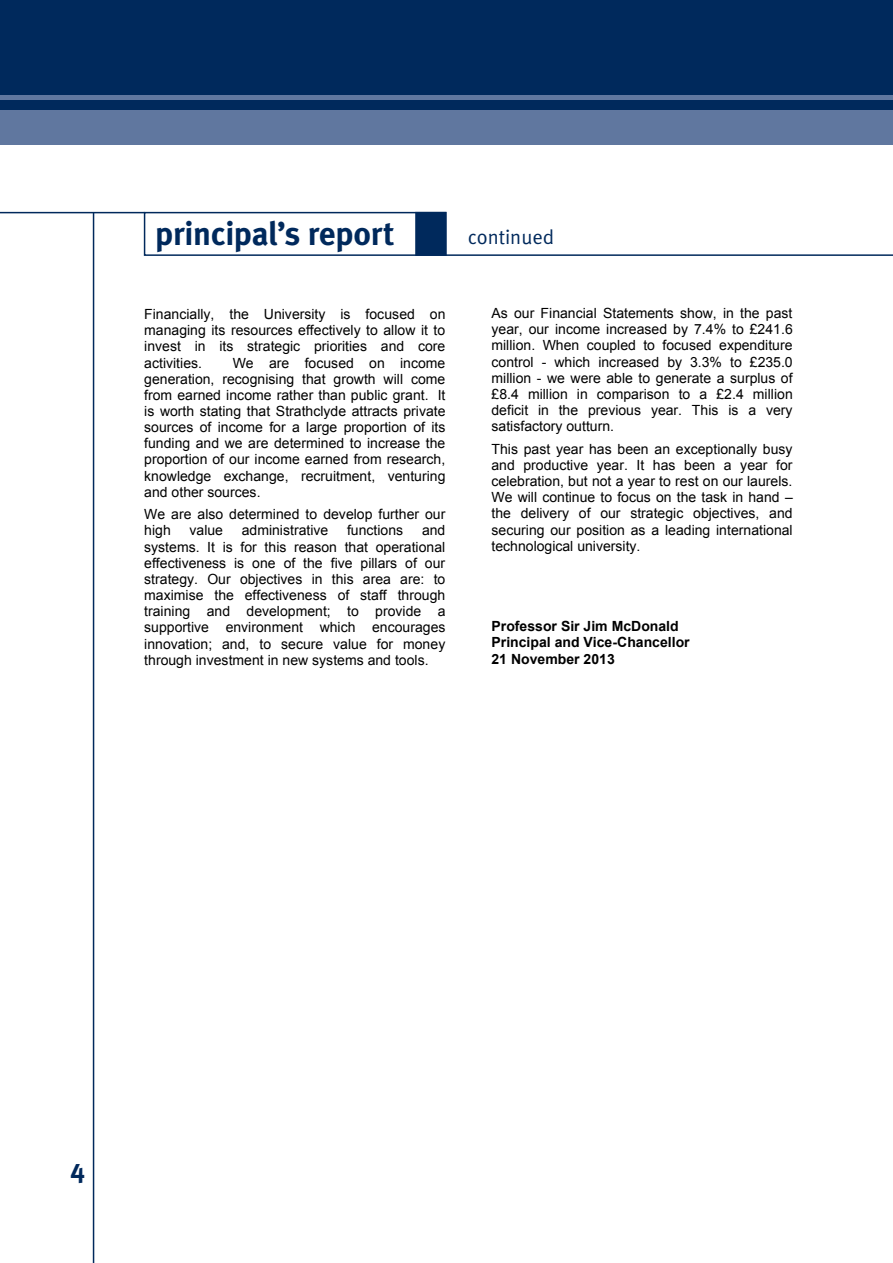
<style>
.page{position:relative;width:893px;height:1263px;background:#fff}
.page>*{position:absolute;margin:0;border:0;box-sizing:border-box;transform-origin:0 0}
.t1{font:700 33px "Meta";letter-spacing:-.01em;color:#00295c}
.t2{font:700 27px "Meta";color:#00295c}
.t3{font:20.25px "Meta Normal";color:#00295c}
.t4{font:13.95px/16.2px "Arial";color:#000;text-align:justify}
.t5{font:700 13.95px/16.2px "Arial";color:#000}
.s1{font-style:inherit}
</style>
<div class="page">
<div style="left:0;top:0;width:893px;height:111px;background:#00295c"></div>
<div style="left:0;top:111px;width:893px;height:34px;background:#60779f"></div>
<hr style="left:93px;top:213px;width:1px;height:1050px;background:#00295c">
<div style="left:144px;top:212px;width:302px;height:44px;border:2px solid #00295c"></div>
<hr style="left:0;top:212px;width:145px;height:1px;background:#00295c">
<div style="left:415px;top:212px;width:31px;height:44px;background:#00295c;border:2px solid #00295c"></div>
<hr style="left:440px;top:254px;width:453px;height:2px;background:#00295c">
<hr style="left:0;top:96px;width:893px;height:4px;background:#60779f">
<h1 class="t1" style="left:155px;top:213px;width:241px">principal’s report</h1>
<h3 class="t3" style="left:468px;top:225px;width:88px">continued</h3>
<p class="t4" style="left:144px;top:306px;width:303px">Financially, the University is focused on managing its resources effectively to allow it to invest in its strategic priorities and core activities.</p>
<p class="t4" style="left:144px;top:355px;width:303px;text-indent:88px">We are focused on income generation, recognising that growth will come from earned income rather than public grant. It is worth stating that Strathclyde attracts private sources of income for a large proportion of its funding and we are determined to increase the proportion of our income earned from research, knowledge exchange, recruitment, venturing and other sources.</p>
<p class="t4" style="left:144px;top:506px;width:303px">We are also determined to develop further our high</p>
<p class="t4" style="left:190px;top:523px;width:35px">value</p>
<p class="t4" style="left:242px;top:523px;width:88px">administrative</p>
<p class="t4" style="left:347px;top:523px;width:58px">functions</p>
<p class="t4" style="left:144px;top:523px;width:303px;text-indent:278px">and systems. It is for this reason that operational effectiveness is one of the five pillars of our strategy. Our objectives in this area are: to maximise the effectiveness of staff through training and development; to provide a supportive environment which encourages innovation; and, to secure value for money through investment in new systems and tools.</p>
<p class="t4" style="left:491px;top:305px;width:303px">As our Financial Statements show, in the past year, our income increased by 7.4% to £241.6 million. When coupled to focused expenditure control - which increased by 3.3% to £235.0 million - we were able to generate a surplus of £8.4 million in comparison to a £2.4 million deficit in the previous year. This is a very satisfactory outturn.</p>
<p class="t4" style="left:491px;top:441px;width:303px">This past year has been an exceptionally busy and productive year. It has been a year for celebration, but not a year to rest on our laurels.<br>We will continue to focus on the task in hand <span class="s1">– </span>the delivery of our strategic objectives, and securing our position as a leading international technological university.</p>
<p class="t5" style="left:491px;top:619px;width:200px">Professor Sir Jim McDonald<br>Principal and Vice-Chancellor<br>21 November 2013</p>
<h2 class="t2" style="left:71px;top:1152px;width:16px">4</h2>
</div>
